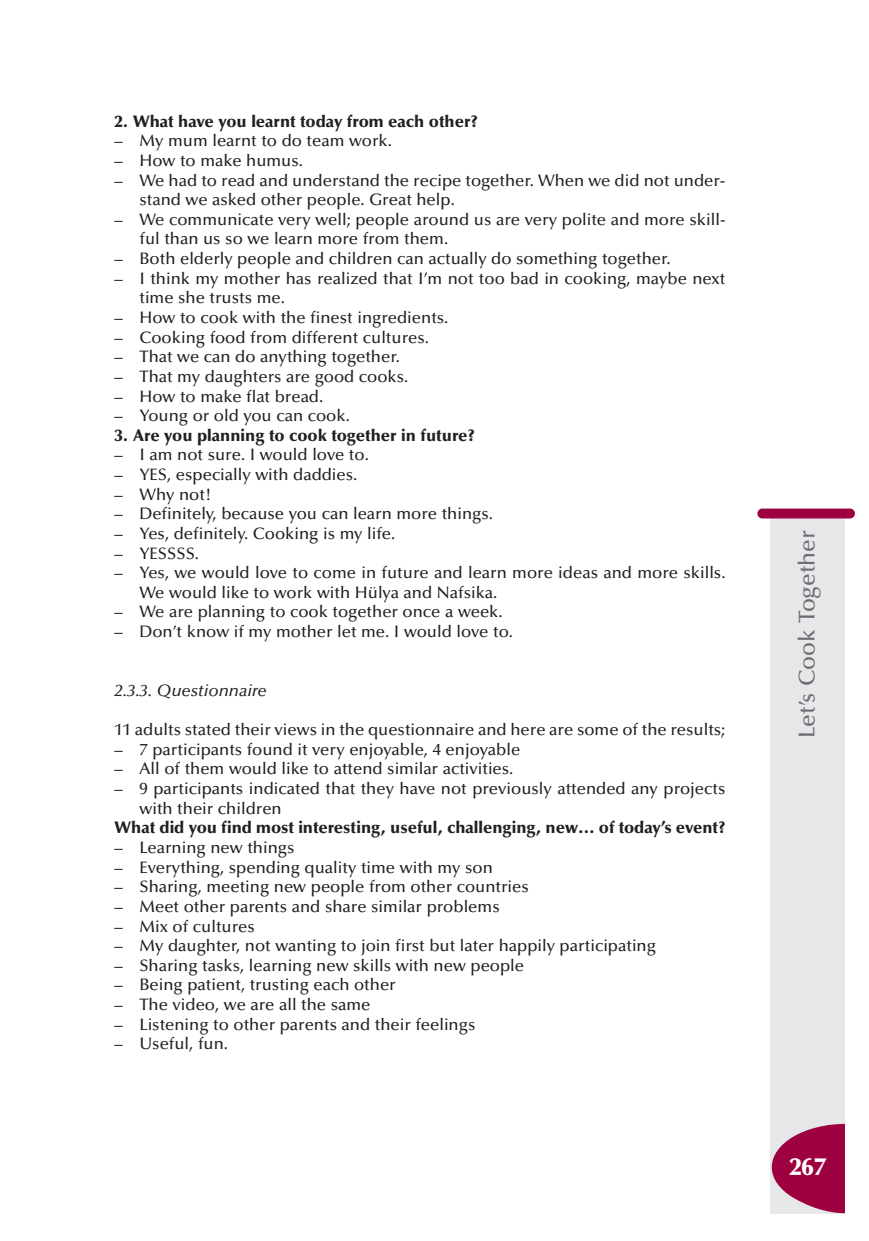
<style>
.page{position:relative;width:869px;height:1241px;background:#fff}
.page>*{position:absolute;margin:0;border:0;box-sizing:border-box;transform-origin:0 0}
.t1{font:900 24.5px "Optima";color:#fff}
.t2{font:500 22.75px "Optima";color:#6c6d70}
.t3{font:500 16.62px/19.6px "Optima";color:#231f20}
.t4{font:900 16.62px "Optima";color:#231f20}
.t5{font:italic 500 16.62px "Optima";color:#231f20}
</style>
<div class="page">
<div style="left:770px;top:516px;width:74px;height:697px;background:#e6e7e9"></div>
<div style="left:757px;top:508px;width:97px;height:10px;background:#9d0140;border-radius:5px"></div>
<svg style="left:771px;top:1123px;width:73px;height:89px"></svg>
<p class="t4" style="left:115px;top:114px;width:364px">2. What have you learnt today from each other?</p>
<p class="t3" style="left:115px;top:133px;width:278px">– My mum learnt to do team work.</p>
<p class="t3" style="left:115px;top:152px;width:190px">– How to make humus.</p>
<p class="t3" style="left:139px;top:172px;width:587px;text-indent:-25px">– We had to read and understand the recipe together. When we did not under&shy;stand we asked other people. Great help.</p>
<p class="t3" style="left:139px;top:211px;width:587px;text-indent:-25px">– We communicate very well; people around us are very polite and more skill&shy;ful than us so we learn more from them.</p>
<p class="t3" style="left:115px;top:250px;width:557px">– Both elderly people and children can actually do something together.</p>
<p class="t3" style="left:139px;top:270px;width:587px;text-indent:-25px">– I think my mother has realized that I’m not too bad in cooking, maybe next time she trusts me.</p>
<p class="t3" style="left:115px;top:309px;width:335px">– How to cook with the finest ingredients.</p>
<p class="t3" style="left:115px;top:329px;width:315px">– Cooking food from different cultures.</p>
<p class="t3" style="left:115px;top:348px;width:286px">– That we can do anything together.</p>
<p class="t3" style="left:115px;top:368px;width:295px">– That my daughters are good cooks.</p>
<p class="t3" style="left:115px;top:388px;width:210px">– How to make flat bread.</p>
<p class="t3" style="left:115px;top:407px;width:236px">– Young or old you can cook.</p>
<p class="t4" style="left:115px;top:428px;width:361px">3. Are you planning to cook together in future?</p>
<p class="t3" style="left:115px;top:446px;width:255px">– I am not sure. I would love to.</p>
<p class="t3" style="left:115px;top:466px;width:244px">– YES, especially with daddies.</p>
<p class="t3" style="left:115px;top:486px;width:99px">– Why not!</p>
<p class="t3" style="left:115px;top:505px;width:380px">– Definitely, because you can learn more things.</p>
<p class="t3" style="left:115px;top:525px;width:282px">– Yes, definitely. Cooking is my life.</p>
<p class="t3" style="left:115px;top:544px;width:86px">– YESSSS.</p>
<p class="t3" style="left:139px;top:564px;width:587px;text-indent:-25px">– Yes, we would love to come in future and learn more ideas and more skills.<br>We would like to work with Hülya and Nafsika.</p>
<p class="t3" style="left:115px;top:603px;width:389px">– We are planning to cook together once a week.</p>
<p class="t3" style="left:115px;top:623px;width:399px">– Don’t know if my mother let me. I would love to.</p>
<p class="t5" style="left:115px;top:683px;width:154px">2.3.3. Questionnaire</p>
<p class="t3" style="left:115px;top:721px;width:612px">11 adults stated their views in the questionnaire and here are some of the results;</p>
<p class="t3" style="left:115px;top:741px;width:407px">– 7 participants found it very enjoyable, 4 enjoyable</p>
<p class="t3" style="left:115px;top:760px;width:400px">– All of them would like to attend similar activities.</p>
<p class="t3" style="left:139px;top:780px;width:587px;text-indent:-25px">– 9 participants indicated that they have not previously attended any projects with their children</p>
<p class="t4" style="left:115px;top:821px;width:612px">What did you find most interesting, useful, challenging, new… of today’s event?</p>
<p class="t3" style="left:115px;top:839px;width:181px">– Learning new things</p>
<p class="t3" style="left:115px;top:858px;width:379px">– Everything, spending quality time with my son</p>
<p class="t3" style="left:114px;top:878px;width:415px">– Sharing, meeting new people from other countries</p>
<p class="t3" style="left:114px;top:898px;width:386px">– Meet other parents and share similar problems</p>
<p class="t3" style="left:114px;top:917px;width:142px">– Mix of cultures</p>
<p class="t3" style="left:114px;top:937px;width:542px">– My daughter, not wanting to join first but later happily participating</p>
<p class="t3" style="left:114px;top:956px;width:411px">– Sharing tasks, learning new skills with new people</p>
<p class="t3" style="left:114px;top:976px;width:282px">– Being patient, trusting each other</p>
<p class="t3" style="left:114px;top:996px;width:257px">– The video, we are all the same</p>
<p class="t3" style="left:114px;top:1015px;width:362px">– Listening to other parents and their feelings</p>
<p class="t3" style="left:114px;top:1035px;width:115px">– Useful, fun.</p>
<h2 class="t2" style="left:797px;top:737px;width:209px;rotate:-90deg">Let’s Cook Together</h2>
<h1 class="t1" style="left:789px;top:1156px;width:38px">267</h1>
</div>
